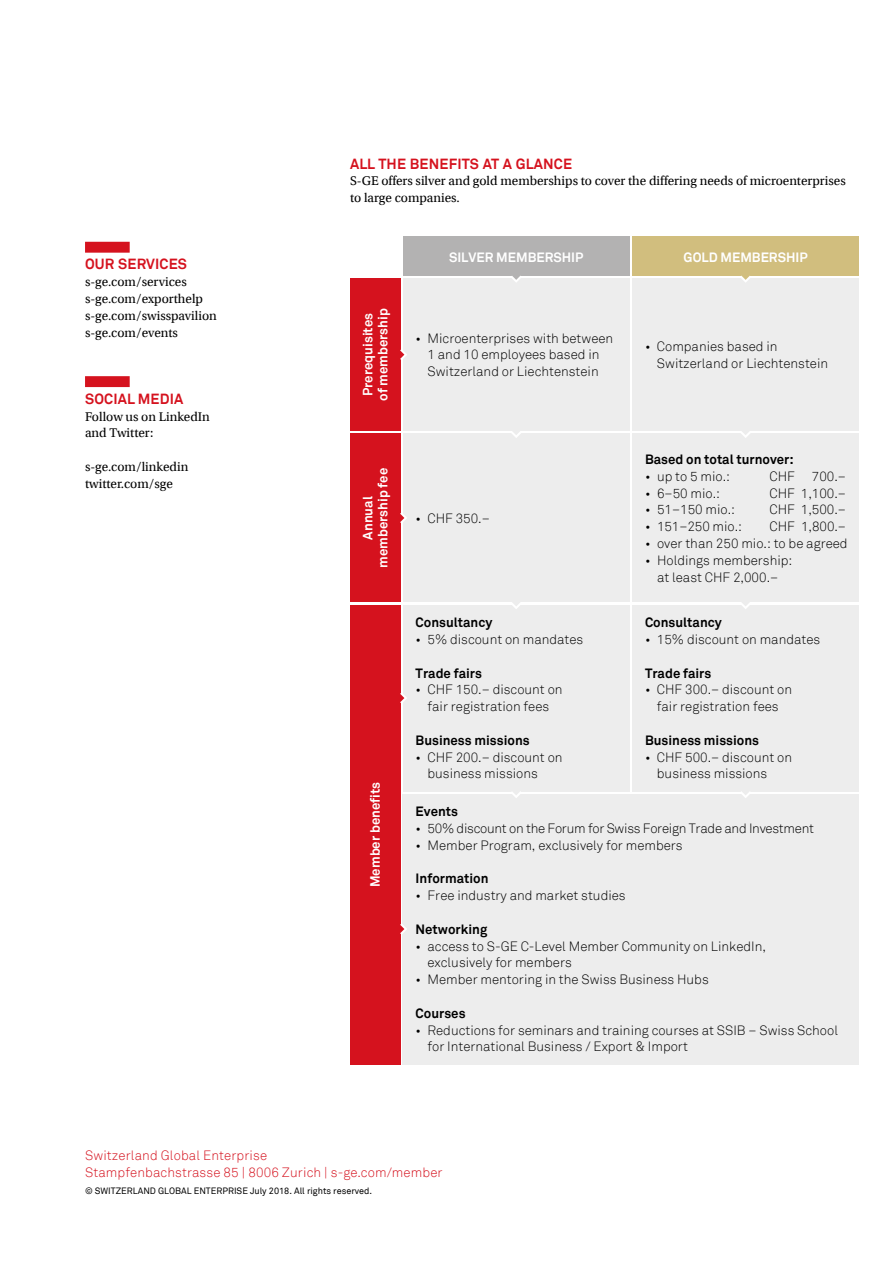
<style>
.page{position:relative;width:893px;height:1263px;background:#fff}
.page>*{position:absolute;margin:0;border:0;box-sizing:border-box;transform-origin:0 0}
.t1{font:14.4px "Akkurat S GE Bold";letter-spacing:.01em;color:#d5121e}
.t2{font:13.2px/16.8px "Akkurat S GE Light";color:#000}
.t3{font:13.2px/16.8px "Utopia S GE Regular";color:#000}
.t4{font:13.2px "Akkurat S GE Bold";color:#000}
.t5{font:13.2px/15px "Akkurat S GE Bold";color:#fff;text-align:center}
.t6{font:13.2px/16.8px "Akkurat S GE Light";letter-spacing:.01em;color:#d5121e}
.t7{font:13.2px "Akkurat S GE Light";letter-spacing:-.02em;color:#000}
.t8{font:9px "Akkurat S GE Regular";color:#000}
</style>
<div class="page">
<div style="left:403px;top:278px;width:227px;height:153px;background:#ededed"></div>
<div style="left:403px;top:434px;width:227px;height:168px;background:#ededed"></div>
<div style="left:403px;top:605px;width:227px;height:186px;background:#ededed"></div>
<div style="left:403px;top:794px;width:456px;height:270px;background:#ededed"></div>
<div style="left:632px;top:278px;width:227px;height:153px;background:#ededed"></div>
<div style="left:632px;top:434px;width:227px;height:168px;background:#ededed"></div>
<div style="left:632px;top:605px;width:227px;height:186px;background:#ededed"></div>
<div style="left:350px;top:278px;width:50px;height:153px;background:#d5121e"></div>
<div style="left:350px;top:434px;width:50px;height:168px;background:#d5121e"></div>
<div style="left:350px;top:605px;width:50px;height:459px;background:#d5121e"></div>
<div style="left:403px;top:236px;width:227px;height:40px;background:#b3b2b2"></div>
<div style="left:632px;top:236px;width:227px;height:40px;background:#d1be7e"></div>
<svg style="left:400px;top:923px;width:7px;height:12px"></svg>
<svg style="left:400px;top:692px;width:7px;height:12px"></svg>
<svg style="left:400px;top:512px;width:7px;height:12px"></svg>
<svg style="left:400px;top:349px;width:7px;height:11px"></svg>
<svg style="left:512px;top:275px;width:9px;height:7px"></svg>
<svg style="left:510px;top:431px;width:12px;height:7px"></svg>
<svg style="left:740px;top:431px;width:11px;height:7px"></svg>
<svg style="left:742px;top:602px;width:8px;height:7px"></svg>
<svg style="left:740px;top:791px;width:11px;height:7px"></svg>
<svg style="left:512px;top:602px;width:8px;height:7px"></svg>
<svg style="left:510px;top:791px;width:12px;height:7px"></svg>
<svg style="left:741px;top:275px;width:9px;height:7px"></svg>
<div style="left:85px;top:242px;width:45px;height:11px;background:#d5121e"></div>
<div style="left:85px;top:376px;width:45px;height:11px;background:#d5121e"></div>
<p class="t1" style="left:85px;top:254px;width:103px">OUR SERVICES</p>
<p class="t3" style="left:85px;top:273px;width:133px">s-ge.com/services s-ge.com/exporthelp s-ge.com/swisspavilion s-ge.com/events</p>
<p class="t1" style="left:85px;top:388px;width:100px">SOCIAL MEDIA</p>
<p class="t3" style="left:85px;top:407px;width:126px">Follow us on LinkedIn and Twitter:</p>
<p class="t3" style="left:85px;top:457px;width:105px">s-ge.com/linkedin twitter.com/sge</p>
<p class="t1" style="left:350px;top:153px;width:223px">ALL THE BENEFITS AT A GLANCE</p>
<p class="t3" style="left:350px;top:172px;width:497px">S-GE offers silver and gold memberships to cover the differing needs of microenterprises to large companies.</p>
<p class="t5" style="left:360px;top:401px;width:94px;rotate:-90deg">Prerequisites of membership</p>
<p class="t5" style="left:360px;top:568px;width:101px;rotate:-90deg">Annual membership fee</p>
<p class="t5" style="left:367px;top:887px;width:107px;rotate:-90deg">Member benefits</p>
<p class="t5" style="left:449px;top:249px;width:136px">SILVER MEMBERSHIP</p>
<p class="t5" style="left:684px;top:249px;width:125px">GOLD MEMBERSHIP</p>
<p class="t2" style="left:416px;top:329px;width:199px;text-align:center">• Microenterprises with between<br>1 and 10 employees based in<br>Switzerland or Liechtenstein</p>
<p class="t2" style="left:657px;top:337px;width:173px;text-indent:-12px">• Companies based in<br>Switzerland or Liechtenstein</p>
<p class="t4" style="left:645px;top:450px;width:150px">Based on total turnover:</p>
<p class="t2" style="left:645px;top:467px;width:87px">• up to 5 mio.:</p>
<p class="t2" style="left:769px;top:467px;width:27px">CHF</p>
<p class="t2" style="left:812px;top:467px;width:36px">700.–</p>
<p class="t2" style="left:645px;top:484px;width:77px">• 6–50 mio.:</p>
<p class="t2" style="left:769px;top:484px;width:78px">CHF 1,100.–</p>
<p class="t2" style="left:645px;top:501px;width:92px">• 51–150 mio.:</p>
<p class="t2" style="left:769px;top:501px;width:78px">CHF 1,500.–</p>
<p class="t2" style="left:645px;top:517px;width:99px">• 151–250 mio.:</p>
<p class="t2" style="left:770px;top:517px;width:78px">CHF 1,800.–</p>
<p class="t2" style="left:645px;top:534px;width:204px">• over than 250 mio.: to be agreed</p>
<p class="t2" style="left:645px;top:551px;width:149px;text-align:center">• Holdings membership: at least CHF 2,000.–</p>
<p class="t4" style="left:645px;top:613px;width:78px">Consultancy</p>
<p class="t2" style="left:645px;top:630px;width:177px">• 15% discount on mandates</p>
<p class="t4" style="left:645px;top:663px;width:68px">Trade fairs</p>
<p class="t2" style="left:645px;top:681px;width:148px;text-align:center">• CHF 300.– discount on fair registration fees</p>
<p class="t4" style="left:645px;top:730px;width:116px">Business missions</p>
<p class="t2" style="left:657px;top:748px;width:137px;text-indent:-12px">• CHF 500.– discount on business missions</p>
<p class="t2" style="left:416px;top:509px;width:76px">• CHF 350.–</p>
<p class="t4" style="left:416px;top:613px;width:78px">Consultancy</p>
<p class="t2" style="left:416px;top:630px;width:169px">• 5% discount on mandates</p>
<p class="t4" style="left:416px;top:663px;width:68px">Trade fairs</p>
<p class="t2" style="left:416px;top:681px;width:148px;text-align:center">• CHF 150.– discount on fair registration fees</p>
<p class="t4" style="left:416px;top:730px;width:116px">Business missions</p>
<p class="t2" style="left:427px;top:748px;width:137px;text-indent:-12px">• CHF 200.– discount on business missions</p>
<p class="t4" style="left:416px;top:802px;width:44px">Events</p>
<p class="t7" style="left:416px;top:819px;width:400px">• 50% discount on the Forum for Swiss Foreign Trade and Investment</p>
<p class="t2" style="left:416px;top:836px;width:269px">• Member Program, exclusively for members</p>
<p class="t4" style="left:416px;top:869px;width:74px">Information</p>
<p class="t2" style="left:416px;top:886px;width:212px">• Free industry and market studies</p>
<p class="t4" style="left:416px;top:919px;width:73px">Networking</p>
<p class="t2" style="left:427px;top:937px;width:340px;text-indent:-12px">• access to S-GE C-Level Member Community on LinkedIn, exclusively for members</p>
<p class="t2" style="left:416px;top:970px;width:295px">• Member mentoring in the Swiss Business Hubs</p>
<p class="t4" style="left:416px;top:1003px;width:51px">Courses</p>
<p class="t2" style="left:427px;top:1021px;width:412px;text-indent:-12px">• Reductions for seminars and training courses at SSIB – Swiss School for International Business / Export &amp; Import</p>
<p class="t6" style="left:85px;top:1146px;width:359px">Switzerland Global Enterprise<br>Stampfenbachstrasse 85 | 8006 Zurich | s-ge.com/member</p>
<p class="t8" style="left:85px;top:1184px;width:289px">© SWITZERLAND GLOBAL ENTERPRISE July 2018. All rights reserved.</p>
</div>
